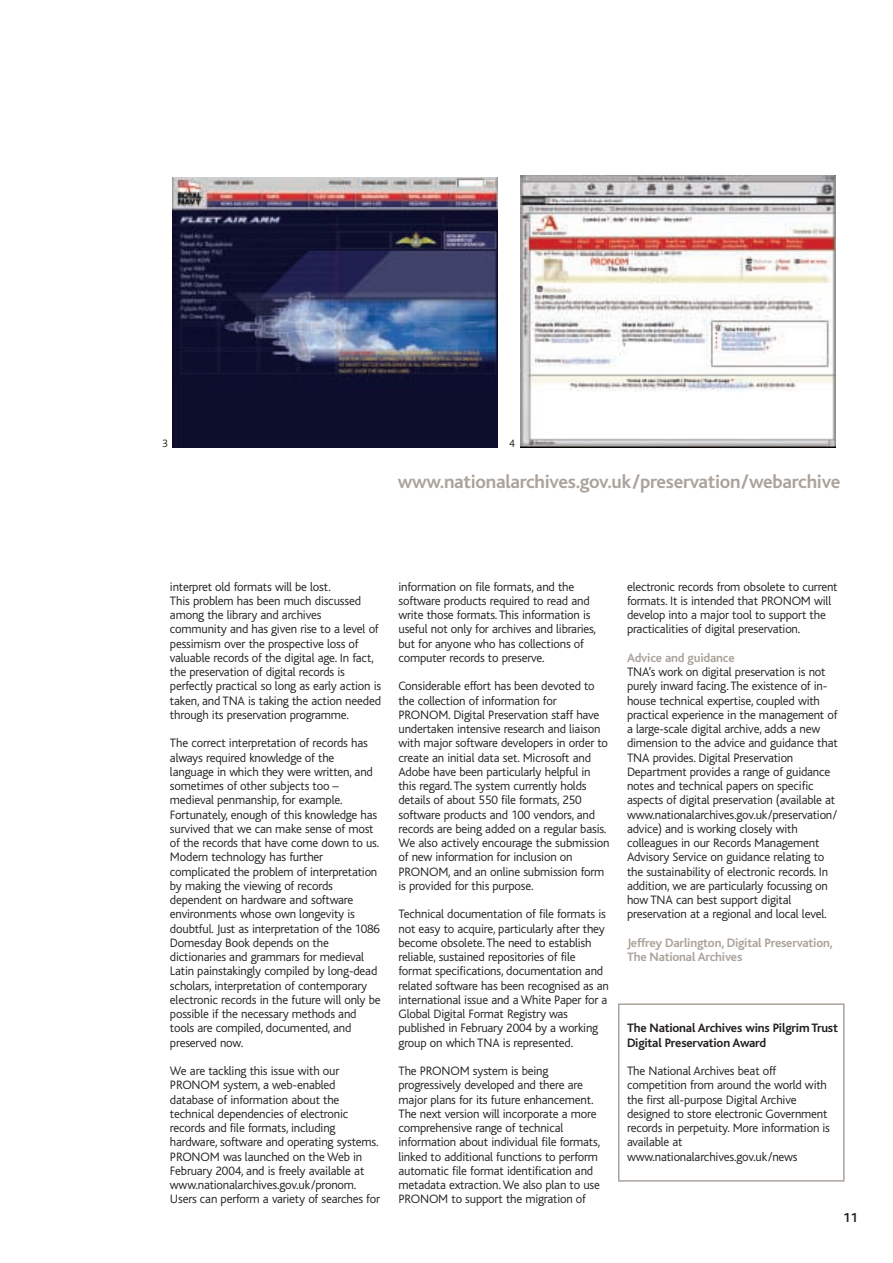
<style>
.page{position:relative;width:893px;height:1263px;background:#fff}
.page>*{position:absolute;margin:0;border:0;box-sizing:border-box;transform-origin:0 0}
.t1{font:700 19.5px "Bliss";letter-spacing:-.015em;color:#aba39b}
.t2{font:700 13.5px "Bliss";color:#231f20}
.t3{font:300 12.75px/14.2px "Bliss";letter-spacing:-.015em;color:#231f20}
.t4{font:700 12.75px/14.2px "Bliss";letter-spacing:-.015em;color:#aba39b}
.t5{font:700 12.75px/14.2px "Bliss";letter-spacing:-.015em;color:#231f20}
.t6{font:300 11.25px "Bliss";color:#231f20}
</style>
<div class="page">
<div style="left:618px;top:1003px;width:226px;height:179px;border:2px solid #aba39b"></div>
<img style="left:173px;top:177px;width:324px;height:270px">
<img style="left:520px;top:175px;width:315px;height:272px">
<p class="t6" style="left:162px;top:439px;width:7px">3</p>
<p class="t6" style="left:509px;top:439px;width:7px">4</p>
<h1 class="t1" style="left:398px;top:475px;width:444px">www.nationalarchives.gov.uk/preservation/webarchive</h1>
<p class="t3" style="left:170px;top:581px;width:213px">interpret old formats will be lost.<br>This problem has been much discussed among the library and archives community and has given rise to a level of pessimism over the prospective loss of valuable records of the digital age. In fact, the preservation of digital records is perfectly practical so long as early action is taken, and TNA is taking the action needed through its preservation programme.</p>
<p class="t3" style="left:170px;top:737px;width:212px">The correct interpretation of records has always required knowledge of the language in which they were written, and sometimes of other subjects too – medieval penmanship, for example.<br>Fortunately, enough of this knowledge has survived that we can make sense of most of the records that have come down to us.<br>Modern technology has further complicated the problem of interpretation by making the viewing of records dependent on hardware and software environments whose own longevity is doubtful. Just as interpretation of the 1086<br>Domesday Book depends on the dictionaries and grammars for medieval Latin painstakingly compiled by long-dead scholars, interpretation of contemporary electronic records in the future will only be possible if the necessary methods and tools are compiled, documented, and preserved now.</p>
<p class="t3" style="left:170px;top:1065px;width:211px">We are tackling this issue with our PRONOM system, a web-enabled database of information about the technical dependencies of electronic records and file formats, including hardware, software and operating systems.<br>PRONOM was launched on the Web in February 2004, and is freely available at www.nationalarchives.gov.uk/pronom.<br>Users can perform a variety of searches for</p>
<p class="t3" style="left:398px;top:580px;width:199px">information on file formats, and the software products required to read and write those formats.This information is useful not only for archives and libraries, but for anyone who has collections of computer records to preserve.</p>
<p class="t3" style="left:398px;top:680px;width:212px">Considerable effort has been devoted to the collection of information for PRONOM. Digital Preservation staff have undertaken intensive research and liaison with major software developers in order to create an initial data set. Microsoft and Adobe have been particularly helpful in this regard.The system currently holds details of about 550 file formats, 250 software products and 100 vendors, and records are being added on a regular basis.<br>We also actively encourage the submission of new information for inclusion on PRONOM, and an online submission form is provided for this purpose.</p>
<p class="t3" style="left:398px;top:908px;width:212px">Technical documentation of file formats is not easy to acquire, particularly after they become obsolete.The need to establish reliable, sustained repositories of file format specifications, documentation and related software has been recognised as an international issue and a White Paper for a Global Digital Format Registry was published in February 2004 by a working group on which TNA is represented.</p>
<p class="t3" style="left:398px;top:1065px;width:203px">The PRONOM system is being progressively developed and there are major plans for its future enhancement.<br>The next version will incorporate a more comprehensive range of technical information about individual file formats, linked to additional functions to perform automatic file format identification and metadata extraction. We also plan to use PRONOM to support the migration of</p>
<p class="t3" style="left:627px;top:580px;width:212px">electronic records from obsolete to current formats. It is intended that PRONOM will develop into a major tool to support the practicalities of digital preservation.</p>
<p class="t4" style="left:627px;top:652px;width:109px">Advice and guidance</p>
<p class="t3" style="left:627px;top:666px;width:212px">TNA’s work on digital preservation is not purely inward facing.The existence of in&shy;house technical expertise, coupled with practical experience in the management of a large-scale digital archive, adds a new dimension to the advice and guidance that TNA provides. Digital Preservation Department provides a range of guidance notes and technical papers on specific aspects of digital preservation (available at www.nationalarchives.gov.uk/preservation/ advice) and is working closely with colleagues in our Records Management Advisory Service on guidance relating to the sustainability of electronic records. In addition, we are particularly focussing on how TNA can best support digital preservation at a regional and local level.</p>
<p class="t4" style="left:627px;top:937px;width:207px">Jeffrey Darlington, Digital Preservation,<br>The National Archives</p>
<p class="t5" style="left:627px;top:1022px;width:212px">The National Archives wins Pilgrim Trust<br>Digital Preservation Award</p>
<p class="t3" style="left:627px;top:1065px;width:204px">The National Archives beat off competition from around the world with the first all-purpose Digital Archive designed to store electronic Government records in perpetuity. More information is available at www.nationalarchives.gov.uk/news</p>
<p class="t2" style="left:843px;top:1212px;width:16px">11</p>
</div>
